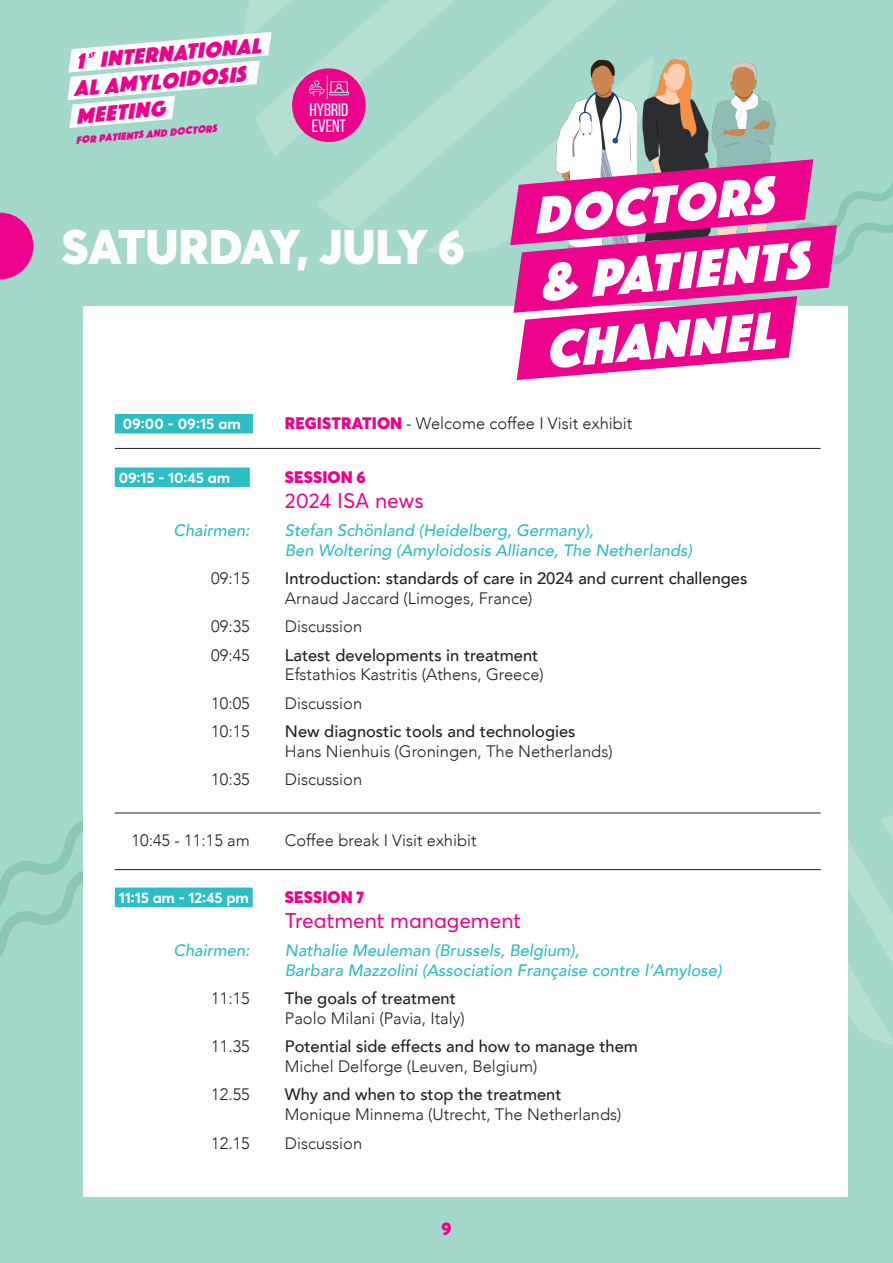
<style>
.page{position:relative;width:893px;height:1263px;background:#a3d8ca}
.page>*{position:absolute;margin:0;border:0;box-sizing:border-box;transform-origin:0 0}
.t1{font:italic 54.45px "Phosphate Solid";color:#fff}
.t2{font:900 48px "Averta";letter-spacing:-.01em;color:#fff}
.t3{font:italic 22.5px "Phosphate Solid";color:#ed028c}
.t4{font:21px "Averta";color:#ed028c}
.t5{font:18px/16.5px "Bebas Neue";color:#fff}
.t6{font:900 18px "Averta";color:#ed028c}
.t7{font:300 16.5px/19.8px "Avenir";color:#231f20}
.t8{font:italic 500 16.5px/19.8px "Avenir";color:#2dbec4}
.t9{font:500 16.5px/19.8px "Avenir";color:#231f20}
.t10{font:900 16.5px "Averta";letter-spacing:.005em;color:#ed028c}
.t11{font:700 15px "Averta";letter-spacing:-.01em;color:#fff}
.t12{font:italic 10.8px "Phosphate Solid";color:#ed028c}
.s1{font-family:"Averta";font-weight:900;color:#ed028c}
.s2{font-weight:300}
.s3{font-weight:500}
</style>
<div class="page">
<svg style="left:0;top:820px;width:83px;height:137px"></svg>
<svg style="left:848px;top:815px;width:45px;height:230px"></svg>
<div style="left:83px;top:306px;width:765px;height:890px;background:#fff"></div>
<svg style="left:427px;top:55px;width:226px;height:198px;fill:#b6dfd3"></svg>
<svg style="left:317px;top:0;width:325px;height:230px"></svg>
<svg style="left:260px;top:0;width:320px;height:157px"></svg>
<svg style="left:0;top:213px;width:33px;height:66px"></svg>
<div style="left:292px;top:68px;width:74px;height:74px;background:#ed028c;border-radius:50%"></div>
<div style="left:115px;top:414px;width:138px;height:19px;background:#2dbec4"></div>
<hr style="left:115px;top:448px;width:706px;height:1px;background:#231f20">
<div style="left:115px;top:467px;width:135px;height:20px;background:#2dbec4"></div>
<hr style="left:115px;top:813px;width:706px;height:1px;background:#231f20">
<hr style="left:115px;top:869px;width:706px;height:1px;background:#231f20">
<div style="left:115px;top:887px;width:138px;height:20px;background:#2dbec4"></div>
<img style="left:545px;top:60px;width:78px;height:66px">
<img style="left:623px;top:60px;width:154px;height:66px">
<svg style="left:510px;top:126px;width:383px;height:254px"></svg>
<svg style="left:67px;top:0;width:404px;height:128px"></svg>
<p class="t3" style="left:75px;top:46px;width:186px;rotate:-5deg">1 INTERNATIONAL</p>
<p class="t3" style="left:72px;top:73px;width:174px;rotate:-5deg">AL Amyloidosis</p>
<p class="t3" style="left:75px;top:100px;width:90px;rotate:-5deg">Meeting</p>
<p class="t12" style="left:75px;top:133px;width:143px;rotate:-5deg">for patients and doctors</p>
<p class="t5" style="left:309px;top:101px;width:40px">HYBRID<br>EVENT</p>
<p class="t2" style="left:62px;top:216px;width:405px">SATURDAY, JULY 6</p>
<p class="t1" style="left:529px;top:177px;width:241px;rotate:-5deg">doctors</p>
<p class="t1" style="left:535px;top:244px;width:271px;rotate:-5deg">&amp; PATIENTS</p>
<p class="t1" style="left:541px;top:312px;width:231px;rotate:-5deg">channel</p>
<p class="t11" style="left:123px;top:414px;width:120px">09:00 - 09:15 am</p>
<p class="t7" style="left:285px;top:413px;width:349px"><span class="s1">REGISTRATION</span> - Welcome coffee I Visit exhibit</p>
<p class="t11" style="left:119px;top:468px;width:113px">09:15 - 10:45 am</p>
<p class="t10" style="left:285px;top:466px;width:82px">SESSION 6</p>
<p class="t4" style="left:285px;top:487px;width:140px">2024 ISA news</p>
<p class="t8" style="left:173px;top:521px;width:78px">Chairmen:</p>
<p class="t8" style="left:285px;top:521px;width:409px">Stefan Schönland (Heidelberg, Germany),<br>Ben Woltering (Amyloidosis Alliance, The Netherlands)</p>
<p class="t7" style="left:211px;top:568px;width:40px">09:15</p>
<p class="t9" style="left:285px;top:568px;width:464px">Introduction: standards of care in 2024 and current challenges<br><span class="s2">Arnaud Jaccard (Limoges, France)</span></p>
<p class="t7" style="left:211px;top:617px;width:40px">09:35</p>
<p class="t7" style="left:285px;top:617px;width:79px">Discussion</p>
<p class="t7" style="left:211px;top:645px;width:40px">09:45</p>
<p class="t7" style="left:285px;top:645px;width:260px"><span class="s3">Latest developments in treatment<br></span>Efstathios Kastritis (Athens, Greece)</p>
<p class="t7" style="left:211px;top:693px;width:40px">10:05</p>
<p class="t7" style="left:285px;top:693px;width:79px">Discussion</p>
<p class="t7" style="left:211px;top:721px;width:40px">10:15</p>
<p class="t7" style="left:285px;top:721px;width:329px"><span class="s3">New diagnostic tools and technologies<br></span>Hans Nienhuis (Groningen, The Netherlands)</p>
<p class="t7" style="left:211px;top:769px;width:40px">10:35</p>
<p class="t7" style="left:285px;top:769px;width:79px">Discussion</p>
<p class="t7" style="left:132px;top:830px;width:120px">10:45 - 11:15 am</p>
<p class="t7" style="left:285px;top:830px;width:193px">Coffee break I Visit exhibit</p>
<p class="t11" style="left:119px;top:888px;width:132px">11:15 am - 12:45 pm</p>
<p class="t10" style="left:285px;top:886px;width:81px">SESSION 7</p>
<p class="t4" style="left:285px;top:907px;width:238px">Treatment management</p>
<p class="t8" style="left:173px;top:941px;width:78px">Chairmen:</p>
<p class="t8" style="left:285px;top:941px;width:438px">Nathalie Meuleman (Brussels, Belgium),<br>Barbara Mazzolini (Association Française contre l’Amylose)</p>
<p class="t7" style="left:211px;top:988px;width:40px">11:15</p>
<p class="t7" style="left:285px;top:988px;width:181px"><span class="s3">The goals of treatment<br></span>Paolo Milani (Pavia, Italy)</p>
<p class="t7" style="left:211px;top:1037px;width:40px">11.35</p>
<p class="t9" style="left:285px;top:1036px;width:355px">Potential side effects and how to manage them<br><span class="s2">Michel Delforge (Leuven, Belgium)</span></p>
<p class="t7" style="left:211px;top:1085px;width:40px">12.55</p>
<p class="t7" style="left:285px;top:1085px;width:338px"><span class="s3">Why and when to stop the treatment<br></span>Monique Minnema (Utrecht, The Netherlands)</p>
<p class="t7" style="left:211px;top:1133px;width:40px">12.15</p>
<p class="t7" style="left:285px;top:1133px;width:79px">Discussion</p>
<p class="t6" style="left:441px;top:1216px;width:12px">9</p>
</div>
